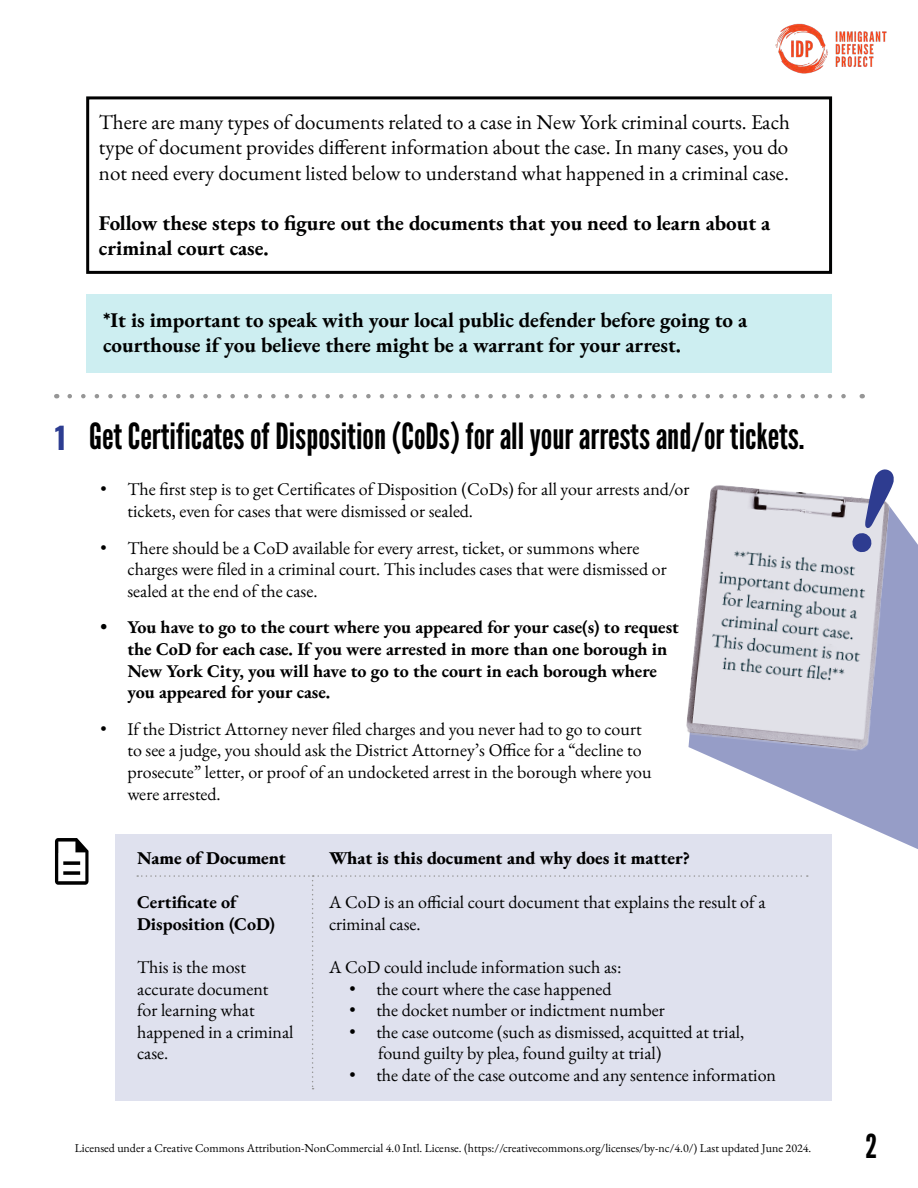
<style>
.page{position:relative;width:918px;height:1188px;background:#fff}
.page>*{position:absolute;margin:0;border:0;box-sizing:border-box;transform-origin:0 0}
.t1{font:36px "League Gothic";color:#000}
.t2{font:33px "League Gothic";color:#000}
.t3{font:21px/25.2px "EB Garamond";color:#000101;text-align:justify}
.t4{font:700 21px/25.2px "EB Garamond";color:#000101}
.t5{font:18px/21.6px "EB Garamond";color:#000101}
.t6{font:18px/21.6px "EB Garamond";color:#000}
.t7{font:700 18px/21.6px "EB Garamond";color:#000101}
.t8{font:800 18px "EB Garamond";color:#000}
.t9{font:700 18px/21.6px "EB Garamond";color:#000}
.t10{font:12px "EB Garamond";color:#000}
.s1{font-family:"Oswald";font-size:30px;color:#2d3d91}
</style>
<div class="page">
<img style="left:775px;top:23px;width:112px;height:51px">
<div style="left:116px;top:834px;width:716px;height:267px;background:#dfe1ee"></div>
<div style="left:137px;top:875px;width:671px;height:214px;background:#dfe1ee"></div>
<svg style="left:70px;top:394px;width:776px;height:4px"></svg>
<svg style="left:688px;top:512px;width:230px;height:338px;fill:#969dc7"></svg>
<img style="left:686px;top:485px;width:208px;height:268px">
<svg style="left:852px;top:469px;width:42px;height:83px"></svg>
<svg style="left:55px;top:838px;width:34px;height:47px"></svg>
<div style="left:86px;top:294px;width:746px;height:79px;background:#cdeef1"></div>
<svg style="left:86px;top:96px;width:747px;height:178px"></svg>
<p class="t3" style="left:99px;top:110px;width:693px">There are many types of documents related to a case in New York criminal courts. Each type of document provides different information about the case. In many cases, you do not need every document listed below to understand what happened in a criminal case.</p>
<p class="t4" style="left:99px;top:210px;width:673px">Follow these steps to figure out the documents that you need to learn about a criminal court case.</p>
<p class="t4" style="left:103px;top:308px;width:646px">*It is important to speak with your local public defender before going to a courthouse if you believe there might be a warrant for your arrest.</p>
<h1 class="t1" style="left:55px;top:414px;width:751px"><span class="s1">1</span> Get Certificates of Disposition (CoDs) for all your arrests and/or tickets.</h1>
<p class="t5" style="left:127px;top:479px;width:564px;text-indent:-27px">• The first step is to get Certificates of Disposition (CoDs) for all your arrests and/or tickets, even for cases that were dismissed or sealed.</p>
<p class="t5" style="left:127px;top:537px;width:541px;text-indent:-27px">• There should be a CoD available for every arrest, ticket, or summons where charges were filed in a criminal court. This includes cases that were dismissed or sealed at the end of the case.</p>
<p class="t7" style="left:127px;top:617px;width:553px;text-indent:-27px">• You have to go to the court where you appeared for your case(s) to request the CoD for each case. If you were arrested in more than one borough in New York City, you will have to go to the court in each borough where you appeared for your case.</p>
<p class="t5" style="left:127px;top:718px;width:526px;text-indent:-27px">• If the District Attorney never filed charges and you never had to go to court to see a judge, you should ask the District Attorney’s Office for a “decline to prosecute” letter, or proof of an undocketed arrest in the borough where you were arrested.</p>
<p class="t8" style="left:137px;top:846px;width:150px">Name of Document</p>
<p class="t8" style="left:329px;top:846px;width:362px">What is this document and why does it matter?</p>
<p class="t9" style="left:137px;top:891px;width:139px">Certificate of<br>Disposition (CoD)</p>
<p class="t6" style="left:137px;top:956px;width:158px">This is the most accurate document<br>for learning what happened in a criminal case.</p>
<p class="t6" style="left:329px;top:891px;width:438px">A CoD is an official court document that explains the result of a criminal case.</p>
<p class="t6" style="left:329px;top:956px;width:294px">A CoD could include information such as:</p>
<p class="t6" style="left:349px;top:978px;width:264px">• the court where the case happened</p>
<p class="t6" style="left:349px;top:999px;width:317px">• the docket number or indictment number</p>
<p class="t6" style="left:378px;top:1021px;width:368px;text-indent:-29px">• the case outcome (such as dismissed, acquitted at trial, found guilty by plea, found guilty at trial)</p>
<p class="t6" style="left:349px;top:1064px;width:428px">• the date of the case outcome and any sentence information</p>
<p class="t10" style="left:75px;top:1140px;width:738px">Licensed under a Creative Commons Attribution-NonCommercial 4.0 Intl. License. (https://creativecommons.org/licenses/by-nc/4.0/) Last updated June 2024.</p>
<h2 class="t2" style="left:865px;top:1127px;width:13px">2</h2>
</div>
